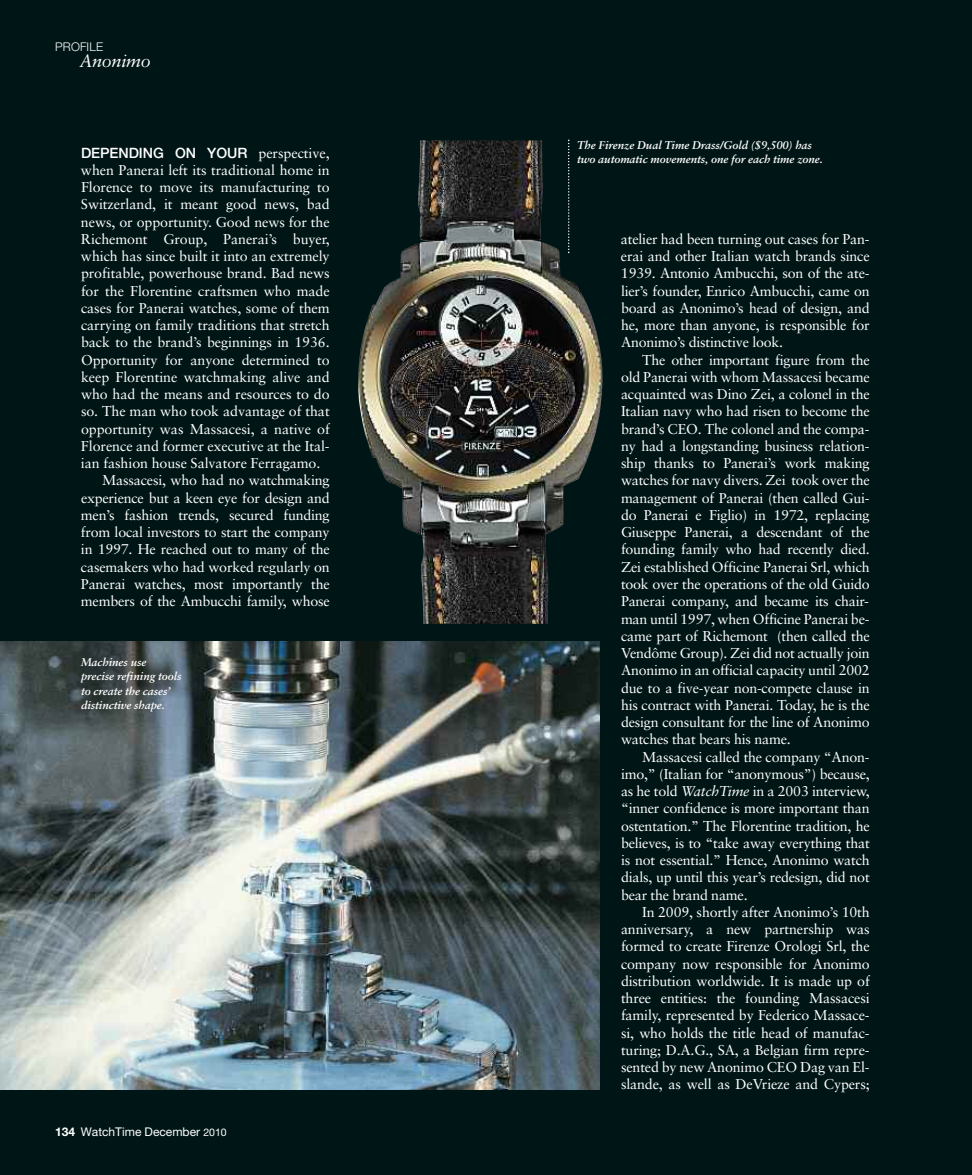
<style>
.page{position:relative;width:972px;height:1175px;background:#fff}
.page>*{position:absolute;margin:0;border:0;box-sizing:border-box;transform-origin:0 0}
.t1{font:italic 18px "Sabon";letter-spacing:-.015em;color:#fff}
.t2{font:14.25px/17.2px "Sabon";letter-spacing:-.005em;color:#fff;text-align:justify}
.t3{font:500 14.25px "Helvetica Neue LT Pro";letter-spacing:-.005em;color:#fff}
.t4{font:12px "Helvetica Neue LT Pro";color:#fff}
.t5{font:300 12px "Helvetica Neue LT Pro";letter-spacing:.01em;color:#fff}
.t6{font:italic 700 11.25px/14.2px "Sabon";letter-spacing:-.005em;color:#fff}
.s1{font-family:"Sabon";font-weight:400}
.s2{font-weight:700}
.s3{font-size:10.5px}
.s4{font-style:italic}
</style>
<div class="page">
<div style="left:0;top:0;width:972px;height:1174px;background:#001616"></div>
<img style="left:358px;top:140px;width:245px;height:484px">
<img style="left:0;top:641px;width:600px;height:448px">
<svg style="left:568px;top:140px;width:1px;height:113px"></svg>
<p class="t5" style="left:55px;top:43px;width:49px">PROFILE</p>
<p class="t1" style="left:79px;top:54px;width:73px">Anonimo</p>
<p class="t3" style="left:81px;top:147px;width:250px">DEPENDING ON YOUR <span class="s1">perspective,</span></p>
<p class="t2" style="left:81px;top:163px;width:250px">when Panerai left its traditional home in</p>
<p class="t2" style="left:81px;top:180px;width:250px">Florence to move its manufacturing to</p>
<p class="t2" style="left:81px;top:197px;width:250px">Switzerland, it meant good news, bad</p>
<p class="t2" style="left:81px;top:215px;width:250px">news, or opportunity. Good news for the</p>
<p class="t2" style="left:81px;top:232px;width:250px">Richemont Group, Panerai’s buyer,</p>
<p class="t2" style="left:81px;top:249px;width:250px">which has since built it into an extremely</p>
<p class="t2" style="left:81px;top:266px;width:250px">profitable, powerhouse brand. Bad news</p>
<p class="t2" style="left:81px;top:284px;width:250px">for the Florentine craftsmen who made</p>
<p class="t2" style="left:81px;top:301px;width:250px">cases for Panerai watches, some of them</p>
<p class="t2" style="left:81px;top:318px;width:250px">carrying on family traditions that stretch</p>
<p class="t2" style="left:81px;top:335px;width:250px">back to the brand’s beginnings in 1936.</p>
<p class="t2" style="left:81px;top:353px;width:250px">Opportunity for anyone determined to</p>
<p class="t2" style="left:81px;top:370px;width:250px">keep Florentine watchmaking alive and</p>
<p class="t2" style="left:81px;top:387px;width:250px">who had the means and resources to do</p>
<p class="t2" style="left:81px;top:404px;width:250px">so. The man who took advantage of that</p>
<p class="t2" style="left:81px;top:422px;width:250px">opportunity was Massacesi, a native of</p>
<p class="t2" style="left:81px;top:439px;width:250px">Florence and former executive at the Ital-</p>
<p class="t2" style="left:81px;top:456px;width:241px">ian fashion house Salvatore Ferragamo.</p>
<p class="t2" style="left:102px;top:473px;width:229px">Massacesi, who had no watchmaking</p>
<p class="t2" style="left:81px;top:491px;width:250px">experience but a keen eye for design and</p>
<p class="t2" style="left:81px;top:508px;width:250px">men’s fashion trends, secured funding</p>
<p class="t2" style="left:81px;top:525px;width:250px">from local investors to start the company</p>
<p class="t2" style="left:81px;top:542px;width:250px">in 1997. He reached out to many of the</p>
<p class="t2" style="left:81px;top:560px;width:250px">casemakers who had worked regularly on</p>
<p class="t2" style="left:81px;top:577px;width:250px">Panerai watches, most importantly the</p>
<p class="t2" style="left:81px;top:594px;width:250px">members of the Ambucchi family, whose</p>
<p class="t6" style="left:81px;top:656px;width:102px">Machines use precise refining tools to create the cases’ distinctive shape.</p>
<p class="t4" style="left:55px;top:1127px;width:173px"><span class="s2">134</span> WatchTime December <span class="s3">2010</span></p>
<p class="t6" style="left:577px;top:139px;width:247px">The Firenze Dual Time Drass/Gold ($9,500) has two automatic movements, one for each time zone.</p>
<p class="t2" style="left:621px;top:232px;width:250px">atelier had been turning out cases for Pan&shy;erai and other Italian watch brands since 1939. Antonio Ambucchi, son of the ate&shy;lier’s founder, Enrico Ambucchi, came on board as Anonimo’s head of design, and he, more than anyone, is responsible for Anonimo’s distinctive look.</p>
<p class="t2" style="left:621px;top:353px;width:250px;text-indent:21px">The other important figure from the old Panerai with whom Massacesi became acquainted was Dino Zei, a colonel in the Italian navy who had risen to become the brand’s CEO. The colonel and the compa&shy;ny had a longstanding business relation&shy;ship thanks to Panerai’s work making watches for navy divers. Zei took over the management of Panerai (then called Gui&shy;do Panerai e Figlio) in 1972, replacing Giuseppe Panerai, a descendant of the founding family who had recently died.<br>Zei established Officine Panerai Srl, which took over the operations of the old Guido Panerai company, and became its chair&shy;man until 1997, when Officine Panerai be&shy;came part of Richemont (then called the Vendôme Group). Zei did not actually join Anonimo in an official capacity until 2002 due to a five-year non-compete clause in his contract with Panerai. Today, he is the design consultant for the line of Anonimo watches that bears his name.</p>
<p class="t2" style="left:621px;top:749px;width:250px;text-indent:21px">Massacesi called the company “Anon&shy;imo,” (Italian for “anonymous”) because, as he told <span class="s4">WatchTime</span> in a 2003 interview, “inner confidence is more important than ostentation.” The Florentine tradition, he believes, is to “take away everything that is not essential.” Hence, Anonimo watch dials, up until this year’s redesign, did not bear the brand name.</p>
<p class="t2" style="left:621px;top:905px;width:250px;text-indent:21px">In 2009, shortly after Anonimo’s 10th anniversary, a new partnership was formed to create Firenze Orologi Srl, the company now responsible for Anonimo distribution worldwide. It is made up of three entities: the founding Massacesi family, represented by Federico Massace&shy;si, who holds the title head of manufac&shy;turing; D.A.G., SA, a Belgian firm repre&shy;sented by new Anonimo CEO Dag van El&shy;slande, as well as DeVrieze and Cypers;</p>
</div>
